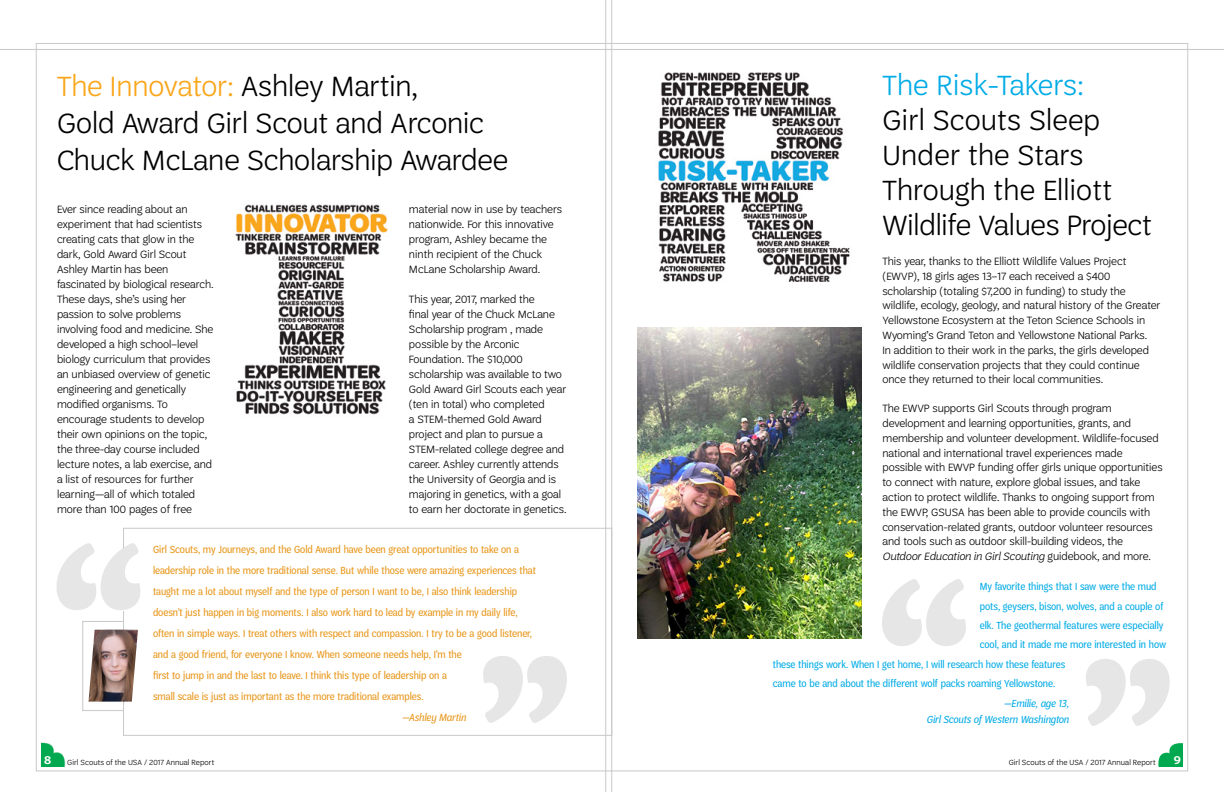
<style>
.page{position:relative;width:1224px;height:792px;background:#fff}
.page>*{position:absolute;margin:0;border:0;box-sizing:border-box;transform-origin:0 0}
.t1{font:300 30px/35px "Trefoil Sans";color:#000}
.t2{font:300 30px "Trefoil Sans";letter-spacing:.01em;color:#00abe6}
.t3{font:600 12px "Trefoil Sans";color:#fff}
.t4{font:300 11.4px/15px "Trefoil Sans";color:#000}
.t5{font:11px/21px "Trefoil Sans Cond";color:#e89619}
.t6{font:11px "Trefoil Sans Cond";color:#00abe6}
.t7{font:italic 11px/16px "Trefoil Sans Cond";color:#00abe6;text-align:right}
.t8{font:italic 11px "Trefoil Sans Cond";color:#e89619}
.t9{font:300 8px "Trefoil Sans";letter-spacing:.01em;color:#000}
.s1{color:#faa61a}
.s2{font-style:italic}
</style>
<div class="page">
<img style="left:41px;top:742px;width:24px;height:24px">
<svg style="left:1158px;top:743px;width:25px;height:23px"></svg>
<hr style="left:0;top:49px;width:1224px;height:1px;background:#c7c8ca">
<hr style="left:606px;top:0;width:1px;height:792px;background:#c7c8ca">
<hr style="left:612px;top:0;width:1px;height:792px;background:#c7c8ca">
<svg style="left:1086px;top:659px;width:84px;height:67px"></svg>
<img style="left:235px;top:204px;width:153px;height:211px">
<div style="left:123px;top:528px;width:489px;height:208px;border:1px solid #c7c8ca"></div>
<div style="left:103px;top:548px;width:42px;height:63px;background:#fff"></div>
<svg style="left:56px;top:543px;width:85px;height:67px"></svg>
<div style="left:82px;top:621px;width:42px;height:90px;border:1px solid #c7c8ca"></div>
<img style="left:88px;top:630px;width:50px;height:72px">
<img style="left:658px;top:72px;width:192px;height:210px">
<svg style="left:882px;top:579px;width:84px;height:67px"></svg>
<svg style="left:483px;top:656px;width:84px;height:67px"></svg>
<img style="left:637px;top:328px;width:225px;height:310px">
<h1 class="t1" style="left:57px;top:67px;width:452px;line-height:37px"><span class="s1">The Innovator:</span> Ashley Martin,<br>Gold Award Girl Scout and Arconic<br>Chuck McLane Scholarship Awardee</h1>
<p class="t4" style="left:57px;top:201px;width:158px">Ever since reading about an experiment that had scientists creating cats that glow in the dark, Gold Award Girl Scout<br>Ashley Martin has been fascinated by biological research.<br>These days, she’s using her passion to solve problems involving food and medicine. She developed a high school–level biology curriculum that provides an unbiased overview of genetic engineering and genetically modified organisms. To encourage students to develop their own opinions on the topic, the three-day course included lecture notes, a lab exercise, and a list of resources for further learning—all of which totaled more than 100 pages of free</p>
<p class="t4" style="left:409px;top:201px;width:155px">material now in use by teachers nationwide. For this innovative program, Ashley became the ninth recipient of the Chuck<br>McLane Scholarship Award.</p>
<p class="t4" style="left:409px;top:291px;width:159px">This year, 2017, marked the<br>final year of the Chuck McLane<br>Scholarship program , made possible by the Arconic<br>Foundation. The $10,000 scholarship was available to two<br>Gold Award Girl Scouts each year (ten in total) who completed<br>a STEM-themed Gold Award project and plan to pursue a<br>STEM-related college degree and career. Ashley currently attends the University of Georgia and is majoring in genetics, with a goal to earn her doctorate in genetics.</p>
<p class="t5" style="left:153px;top:539px;width:385px">Girl Scouts, my Journeys, and the Gold Award have been great opportunities to take on a leadership role in the more traditional sense. But while those were amazing experiences that taught me a lot about myself and the type of person I want to be, I also think leadership doesn’t just happen in big moments. I also work hard to lead by example in my daily life, often in simple ways. I treat others with respect and compassion. I try to be a good listener, and a good friend, for everyone I know. When someone needs help, I’m the<br>first to jump in and the last to leave. I think this type of leadership on a<br>small scale is just as important as the more traditional examples.</p>
<p class="t8" style="left:402px;top:712px;width:65px">—Ashley Martin</p>
<h1 class="t2" style="left:882px;top:69px;width:203px">The Risk-Takers:</h1>
<h1 class="t1" style="left:882px;top:102px;width:271px">Girl Scouts Sleep<br>Under the Stars<br>Through the Elliott<br>Wildlife Values Project</h1>
<p class="t4" style="left:882px;top:254px;width:279px">This year, thanks to the Elliott Wildlife Values Project (EWVP), 18 girls ages 13–17 each received a $400 scholarship (totaling $7,200 in funding) to study the wildlife, ecology, geology, and natural history of the Greater Yellowstone Ecosystem at the Teton Science Schools in Wyoming’s Grand Teton and Yellowstone National Parks.<br>In addition to their work in the parks, the girls developed wildlife conservation projects that they could continue once they returned to their local communities.</p>
<p class="t4" style="left:882px;top:401px;width:282px">The EWVP supports Girl Scouts through program development and learning opportunities, grants, and membership and volunteer development. Wildlife-focused national and international travel experiences made possible with EWVP funding offer girls unique opportunities to connect with nature, explore global issues, and take action to protect wildlife. Thanks to ongoing support from the EWVP, GSUSA has been able to provide councils with conservation-related grants, outdoor volunteer resources and tools such as outdoor skill-building videos, the <span class="s2">Outdoor Education in Girl Scouting</span> guidebook, and more.</p>
<p class="t6" style="left:980px;top:581px;width:178px">My favorite things that I saw were the mud</p>
<p class="t6" style="left:980px;top:600px;width:185px">pots, geysers, bison, wolves, and a couple of</p>
<p class="t6" style="left:980px;top:619px;width:185px">elk. The geothermal features were especially</p>
<p class="t6" style="left:980px;top:639px;width:188px">cool, and it made me more interested in how</p>
<p class="t6" style="left:773px;top:658px;width:294px">these things work. When I get home, I will research how these features</p>
<p class="t6" style="left:773px;top:678px;width:284px">came to be and about the different wolf packs roaming Yellowstone.</p>
<p class="t7" style="left:927px;top:695px;width:144px">—Emilie, age 13,<br>Girl Scouts of Western Washington</p>
<p class="t3" style="left:44px;top:754px;width:9px">8</p>
<p class="t9" style="left:67px;top:758px;width:149px">Girl Scouts of the USA / 2017 Annual Report</p>
<p class="t9" style="left:1009px;top:758px;width:149px">Girl Scouts of the USA / 2017 Annual Report</p>
<p class="t3" style="left:1174px;top:754px;width:9px">9</p>
</div>
